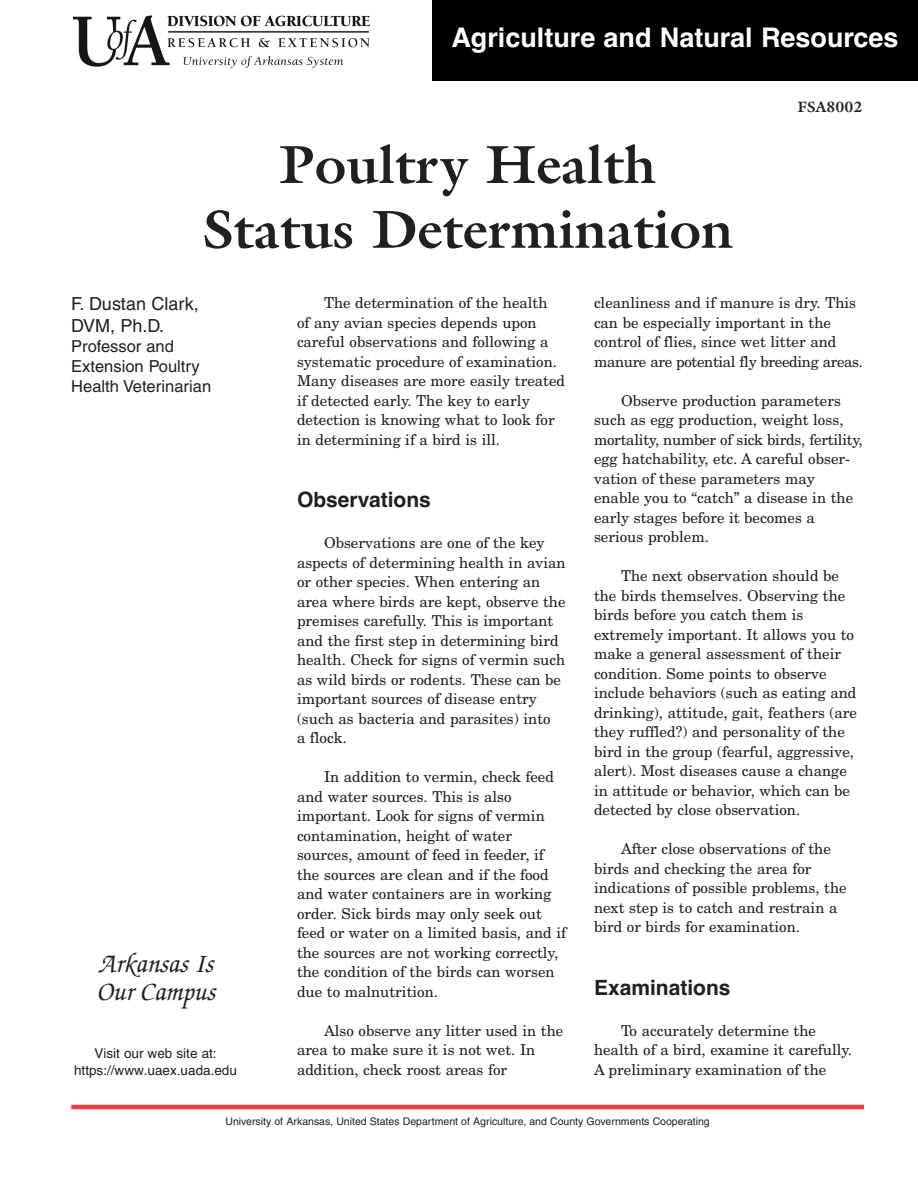
<style>
.page{position:relative;width:918px;height:1188px;background:#fff}
.page>*{position:absolute;margin:0;border:0;box-sizing:border-box;transform-origin:0 0}
.t1{font:700 54px/64.8px "Galliard";color:#231f20;text-align:center}
.t2{font:700 27px "Helvetica";color:#fff}
.t3{font:italic 500 27px/28.5px "Zapf Chancery";color:#231f20}
.t4{font:700 21px "Helvetica";color:#231f20}
.t5{font:18px/21.6px "Helvetica";color:#231f20}
.t6{font:16.5px/19.8px "Helvetica";color:#231f20}
.t7{font:15px/19.5px "New Century Schlbk";color:#231f20}
.t8{font:700 15px "Galliard";color:#231f20}
.t9{font:13.5px/17px "Helvetica";color:#231f20;text-align:center}
.t10{font:10.5px "Helvetica";color:#231f20}
</style>
<div class="page">
<hr style="left:71px;top:1105px;width:793px;height:4px;background:#ef3a42">
<div style="left:432px;top:0;width:486px;height:81px;background:#000"></div>
<img style="left:73px;top:15px;width:297px;height:52px">
<p class="t2" style="left:451px;top:28px;width:449px">Agriculture and Natural Resources</p>
<h1 class="t1" style="left:202px;top:138px;width:533px">Poultry Health<br>Status Determination</h1>
<p class="t8" style="left:797px;top:101px;width:67px">FSA8002</p>
<p class="t5" style="left:71px;top:295px;width:129px">F. Dustan Clark,<br>DVM, Ph.D.</p>
<p class="t6" style="left:71px;top:338px;width:142px">Professor and<br>Extension Poultry<br>Health Veterinarian</p>
<p class="t7" style="left:297px;top:294px;width:270px;text-indent:27px">The determination of the health<br>of any avian species depends upon careful observations and following a systematic procedure of examination.<br>Many diseases are more easily treated if detected early. The key to early detection is knowing what to look for in determining if a bird is ill.</p>
<p class="t7" style="left:594px;top:294px;width:271px">cleanliness and if manure is dry. This can be especially important in the control of flies, since wet litter and manure are potential fly breeding areas.</p>
<p class="t7" style="left:594px;top:392px;width:270px;text-indent:27px">Observe production parameters such as egg production, weight loss, mortality, number of sick birds, fertility, egg hatchability, etc. A careful obser&shy;vation of these parameters may enable you to “catch” a disease in the early stages before it becomes a serious problem.</p>
<p class="t7" style="left:594px;top:567px;width:265px;text-indent:27px">The next observation should be the birds themselves. Observing the birds before you catch them is extremely important. It allows you to make a general assessment of their condition. Some points to observe include behaviors (such as eating and drinking), attitude, gait, feathers (are they ruffled?) and personality of the bird in the group (fearful, aggressive, alert). Most diseases cause a change in attitude or behavior, which can be detected by close observation.</p>
<p class="t7" style="left:594px;top:840px;width:254px;text-indent:27px">After close observations of the birds and checking the area for indications of possible problems, the next step is to catch and restrain a bird or birds for examination.</p>
<p class="t4" style="left:297px;top:492px;width:135px">Observations</p>
<p class="t7" style="left:297px;top:534px;width:270px;text-indent:27px">Observations are one of the key aspects of determining health in avian or other species. When entering an area where birds are kept, observe the premises carefully. This is important and the first step in determining bird health. Check for signs of vermin such as wild birds or rodents. These can be important sources of disease entry (such as bacteria and parasites) into<br>a flock.</p>
<p class="t7" style="left:297px;top:768px;width:271px;text-indent:27px">In addition to vermin, check feed and water sources. This is also important. Look for signs of vermin contamination, height of water sources, amount of feed in feeder, if the sources are clean and if the food and water containers are in working order. Sick birds may only seek out feed or water on a limited basis, and if the sources are not working correctly, the condition of the birds can worsen due to malnutrition.</p>
<p class="t7" style="left:297px;top:1022px;width:268px;text-indent:27px">Also observe any litter used in the area to make sure it is not wet. In addition, check roost areas for</p>
<p class="t3" style="left:96px;top:952px;width:120px">Arkansas Is<br>Our Campus</p>
<p class="t9" style="left:74px;top:1046px;width:164px">Visit our web site at: https://www.uaex.uada.edu</p>
<h3 class="t4" style="left:594px;top:979px;width:138px">Examinations</h3>
<p class="t7" style="left:594px;top:1022px;width:260px;text-indent:27px">To accurately determine the health of a bird, examine it carefully.<br>A preliminary examination of the</p>
<p class="t10" style="left:225px;top:1118px;width:486px">University of Arkansas, United States Department of Agriculture, and County Governments Cooperating</p>
</div>
